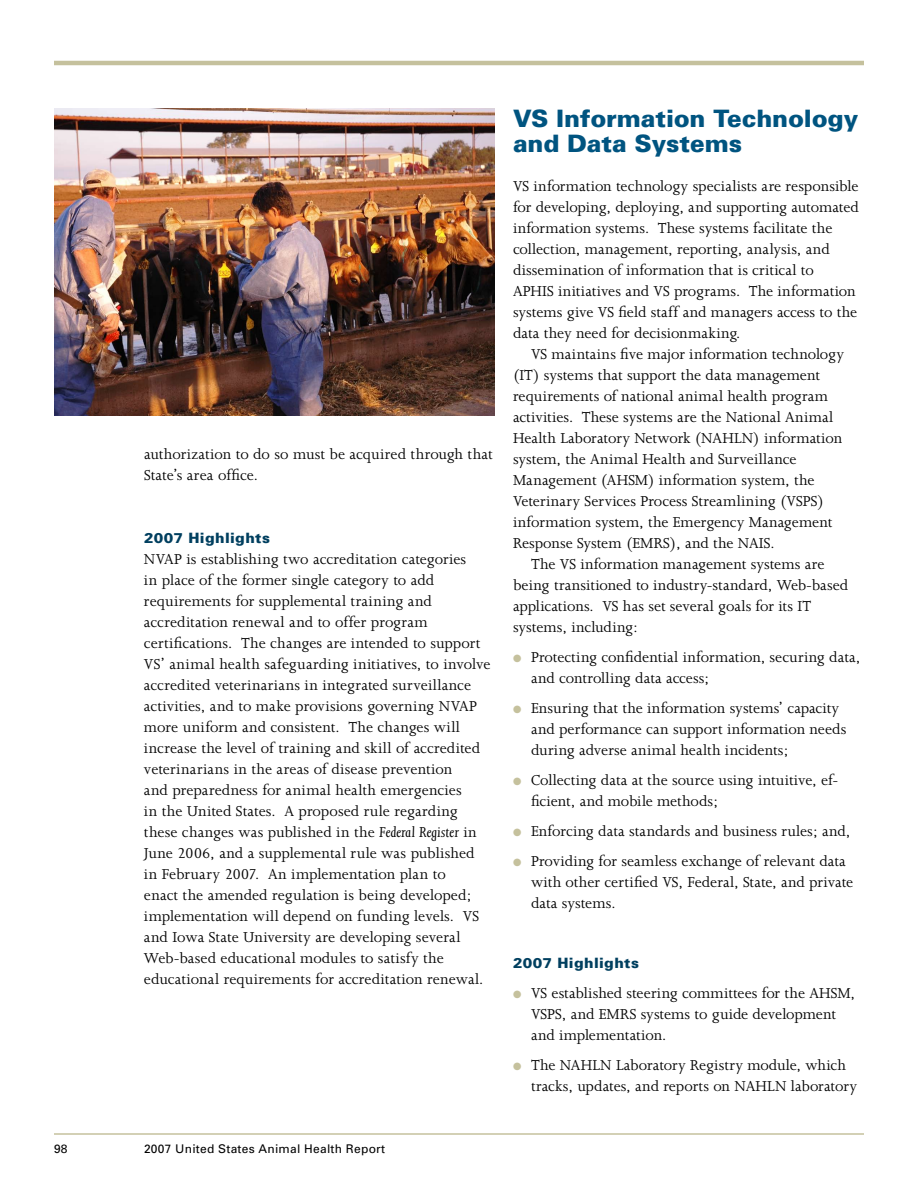
<style>
.page{position:relative;width:918px;height:1188px;background:#fff}
.page>*{position:absolute;margin:0;border:0;box-sizing:border-box;transform-origin:0 0}
.t1{font:900 24px/25.5px "Univers";letter-spacing:-.005em;color:#005480}
.t2{font:16.5px/21px "Joanna";letter-spacing:.005em;color:#000}
.t3{font:900 14.25px "Univers";letter-spacing:.03em;color:#003f5f}
.t4{font:12px "Univers";letter-spacing:.02em;color:#000}
.s1{font-style:italic}
.s2{color:#c5c19d}
</style>
<div class="page">
<img style="left:54px;top:108px;width:441px;height:308px">
<hr style="left:54px;top:61px;width:810px;height:4px;background:#c5c19d">
<hr style="left:54px;top:1133px;width:810px;height:2px;background:#c5c19d">
<p class="t2" style="left:144px;top:444px;width:350px">authorization to do so must be acquired through that<br>State’s area office.</p>
<p class="t3" style="left:144px;top:529px;width:128px">2007 Highlights</p>
<p class="t2" style="left:144px;top:549px;width:348px">NVAP is establishing two accreditation categories<br>in place of the former single category to add requirements for supplemental training and accreditation renewal and to offer program certifications. The changes are intended to support VS’ animal health safeguarding initiatives, to involve accredited veterinarians in integrated surveillance activities, and to make provisions governing NVAP more uniform and consistent. The changes will increase the level of training and skill of accredited veterinarians in the areas of disease prevention<br>and preparedness for animal health emergencies<br>in the United States. A proposed rule regarding these changes was published in the <span class="s1">Federal Register</span> in June 2006, and a supplemental rule was published in February 2007. An implementation plan to<br>enact the amended regulation is being developed; implementation will depend on funding levels. VS and Iowa State University are developing several Web-based educational modules to satisfy the educational requirements for accreditation renewal.</p>
<p class="t4" style="left:54px;top:1141px;width:15px">98</p>
<p class="t4" style="left:144px;top:1141px;width:243px">2007 United States Animal Health Report</p>
<h1 class="t1" style="left:513px;top:105px;width:347px">VS Information Technology and Data Systems</h1>
<p class="t2" style="left:513px;top:176px;width:347px">VS information technology specialists are responsible for developing, deploying, and supporting automated information systems. These systems facilitate the collection, management, reporting, analysis, and dissemination of information that is critical to<br>APHIS initiatives and VS programs. The information systems give VS field staff and managers access to the data they need for decisionmaking.</p>
<p class="t2" style="left:513px;top:344px;width:333px;text-indent:18px">VS maintains five major information technology (IT) systems that support the data management requirements of national animal health program activities. These systems are the National Animal Health Laboratory Network (NAHLN) information system, the Animal Health and Surveillance Management (AHSM) information system, the Veterinary Services Process Streamlining (VSPS) information system, the Emergency Management Response System (EMRS), and the NAIS.</p>
<p class="t2" style="left:513px;top:554px;width:337px;text-indent:18px">The VS information management systems are being transitioned to industry-standard, Web-based applications. VS has set several goals for its IT systems, including:</p>
<p class="t2" style="left:531px;top:647px;width:331px;text-indent:-18px"><span class="s2">●</span> Protecting confidential information, securing data, and controlling data access;</p>
<p class="t2" style="left:531px;top:698px;width:317px;text-indent:-18px"><span class="s2">●</span> Ensuring that the information systems’ capacity and performance can support information needs during adverse animal health incidents;</p>
<p class="t2" style="left:531px;top:770px;width:309px;text-indent:-18px"><span class="s2">●</span> Collecting data at the source using intuitive, ef&shy;ficient, and mobile methods;</p>
<p class="t2" style="left:513px;top:821px;width:339px"><span class="s2">●</span> Enforcing data standards and business rules; and,</p>
<p class="t2" style="left:531px;top:851px;width:324px;text-indent:-18px"><span class="s2">●</span> Providing for seamless exchange of relevant data with other certified VS, Federal, State, and private data systems.</p>
<p class="t3" style="left:513px;top:954px;width:128px">2007 Highlights</p>
<p class="t2" style="left:531px;top:983px;width:326px;text-indent:-18px"><span class="s2">●</span> VS established steering committees for the AHSM,<br>VSPS, and EMRS systems to guide development and implementation.</p>
<p class="t2" style="left:531px;top:1055px;width:328px;text-indent:-18px"><span class="s2">●</span> The NAHLN Laboratory Registry module, which tracks, updates, and reports on NAHLN laboratory</p>
</div>
